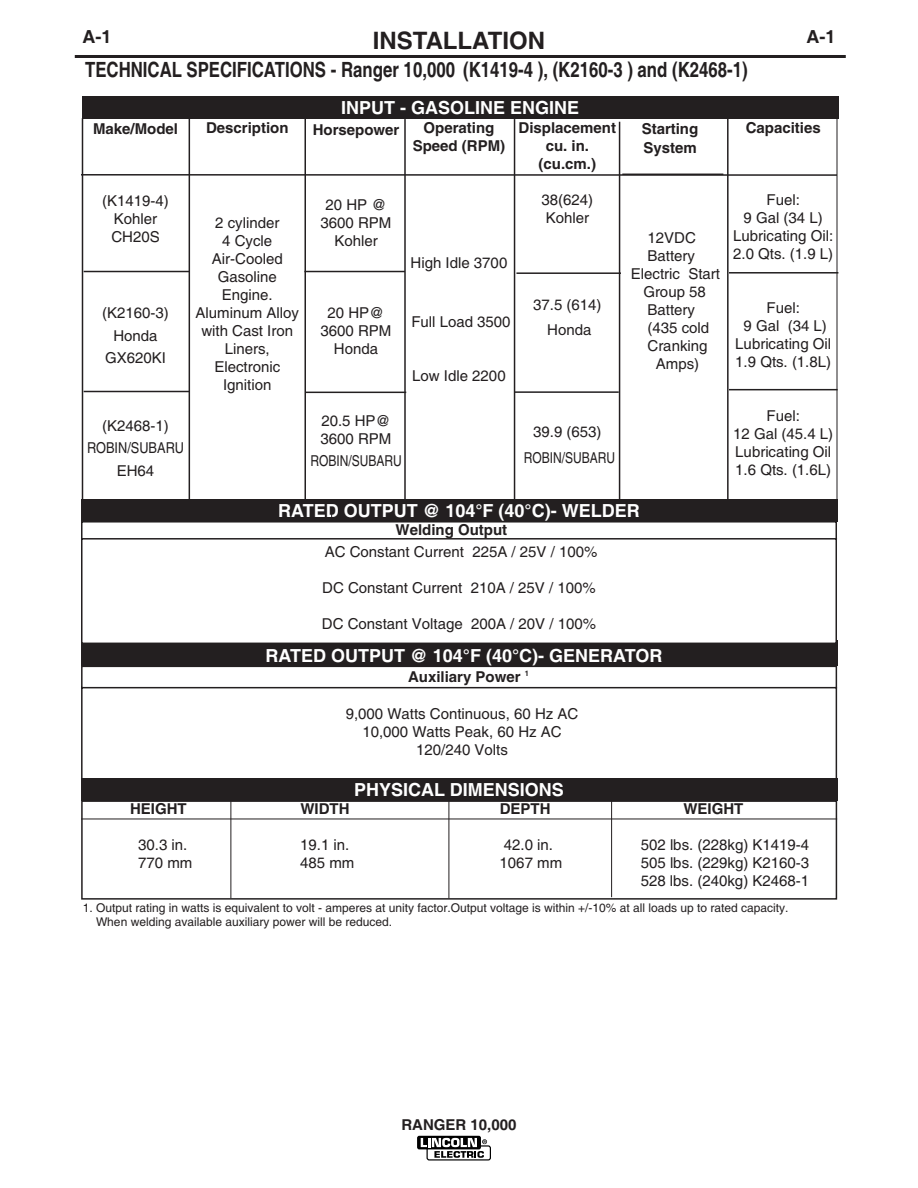
<style>
.page{position:relative;width:918px;height:1188px;background:#fff}
.page>*{position:absolute;margin:0;border:0;box-sizing:border-box;transform-origin:0 0}
.t1{font:700 24px "Helvetica";color:#231f20}
.t2{font:700 21px "Helvetica";color:#231f20;scale:.8 1}
.t3{font:700 18px "Helvetica";color:#fff}
.t4{font:700 18px "Helvetica";color:#231f20}
.t5{font:15px/18px "Helvetica";color:#231f20;text-align:center}
.t6{font:700 15px/18px "Helvetica";color:#231f20;text-align:center}
.t7{font:15px "Helvetica";color:#231f20;scale:.8 1}
.t8{font:12px/14.4px "Helvetica";color:#231f20}
</style>
<div class="page">
<svg style="left:417px;top:1136px;width:64px;height:13px"></svg>
<svg style="left:421px;top:1138px;width:70px;height:23px"></svg>
<hr style="left:75px;top:55px;width:771px;height:3px;background:#231f20">
<div style="left:82px;top:96px;width:756px;height:23px;background:#231f20"></div>
<div style="left:81px;top:500px;width:756px;height:22px;background:#231f20"></div>
<div style="left:81px;top:800px;width:756px;height:100px;border:2px solid #231f20"></div>
<div style="left:81px;top:640px;width:756px;height:26px;background:#231f20"></div>
<svg style="left:81px;top:520px;width:757px;height:125px"></svg>
<svg style="left:81px;top:665px;width:757px;height:116px"></svg>
<div style="left:81px;top:779px;width:756px;height:22px;background:#231f20"></div>
<hr style="left:81px;top:819px;width:756px;height:1px;background:#231f20">
<hr style="left:231px;top:799px;width:1px;height:99px;background:#231f20">
<hr style="left:449px;top:800px;width:1px;height:98px;background:#231f20">
<hr style="left:611px;top:798px;width:1px;height:99px;background:#231f20">
<hr style="left:304px;top:109px;width:2px;height:394px;background:#231f20">
<hr style="left:189px;top:116px;width:1px;height:386px;background:#231f20">
<hr style="left:404px;top:119px;width:2px;height:383px;background:#231f20">
<hr style="left:514px;top:119px;width:1px;height:383px;background:#231f20">
<hr style="left:619px;top:122px;width:1px;height:380px;background:#231f20">
<hr style="left:82px;top:118px;width:1px;height:384px;background:#231f20">
<hr style="left:84px;top:271px;width:105px;height:1px;background:#231f20">
<hr style="left:84px;top:391px;width:105px;height:1px;background:#231f20">
<hr style="left:304px;top:271px;width:101px;height:1px;background:#231f20">
<hr style="left:306px;top:392px;width:100px;height:1px;background:#231f20">
<hr style="left:729px;top:272px;width:109px;height:2px;background:#231f20">
<hr style="left:729px;top:389px;width:109px;height:1px;background:#231f20">
<hr style="left:516px;top:272px;width:105px;height:2px;background:#231f20">
<hr style="left:514px;top:391px;width:105px;height:2px;background:#231f20">
<hr style="left:81px;top:174px;width:756px;height:2px;background:#231f20">
<hr style="left:727px;top:119px;width:2px;height:381px;background:#231f20">
<hr style="left:837px;top:118px;width:1px;height:383px;background:#231f20">
<p class="t4" style="left:83px;top:30px;width:30px">A-1</p>
<h2 class="t2" style="left:85px;top:62px;width:830px">TECHNICAL SPECIFICATIONS - Ranger 10,000 (K1419-4 ), (K2160-3 ) and (K2468-1)</h2>
<p class="t3" style="left:341px;top:101px;width:239px">INPUT - GASOLINE ENGINE</p>
<h1 class="t1" style="left:373px;top:31px;width:174px">INSTALLATION</h1>
<p class="t4" style="left:807px;top:30px;width:30px">A-1</p>
<p class="t6" style="left:93px;top:121px;width:86px">Make/Model</p>
<p class="t5" style="left:102px;top:193px;width:68px">(K1419-4)<br>Kohler<br>CH20S</p>
<p class="t5" style="left:102px;top:303px;width:68px;line-height:22.5px">(K2160-3)<br>Honda<br>GX620KI</p>
<p class="t5" style="left:87px;top:415px;width:99px;line-height:22.5px">(K2468-1)<br>ROBIN/SUBARU<br>EH64</p>
<p class="t6" style="left:206px;top:120px;width:84px">Description</p>
<p class="t5" style="left:196px;top:215px;width:105px">2 cylinder<br>4 Cycle<br>Air-Cooled<br>Gasoline<br>Engine.<br>Aluminum Alloy with Cast Iron<br>Liners,<br>Electronic<br>Ignition</p>
<p class="t6" style="left:313px;top:122px;width:88px">Horsepower</p>
<p class="t5" style="left:321px;top:197px;width:72px">20 HP @<br>3600 RPM<br>Kohler</p>
<p class="t5" style="left:321px;top:305px;width:72px">20 HP@<br>3600 RPM<br>Honda</p>
<p class="t6" style="left:413px;top:120px;width:94px">Operating<br>Speed (RPM)</p>
<p class="t6" style="left:519px;top:120px;width:99px">Displacement cu. in. (cu.cm.)</p>
<p class="t5" style="left:542px;top:192px;width:53px;text-align:left">38(624)<br>Kohler</p>
<p class="t5" style="left:411px;top:255px;width:98px">High Idle 3700</p>
<p class="t5" style="left:411px;top:314px;width:101px">Full Load 3500</p>
<p class="t5" style="left:533px;top:293px;width:70px;line-height:25.5px">37.5 (614)<br>Honda</p>
<p class="t5" style="left:412px;top:368px;width:95px">Low Idle 2200</p>
<p class="t5" style="left:321px;top:413px;width:72px;text-align:left">20.5 HP@<br>3600 RPM</p>
<p class="t7" style="left:310px;top:456px;width:116px">ROBIN/SUBARU</p>
<p class="t5" style="left:524px;top:421px;width:93px;line-height:25.5px">39.9 (653)<br>ROBIN/SUBARU</p>
<p class="t6" style="left:642px;top:121px;width:58px;line-height:19.4px;text-align:left">Starting<br>System</p>
<p class="t5" style="left:631px;top:231px;width:91px">12VDC<br>Battery<br>Electric Start<br>Group 58<br>Battery<br>(435 cold<br>Cranking<br>Amps)</p>
<p class="t3" style="left:278px;top:504px;width:363px">RATED OUTPUT @ 104°F (40°C)- WELDER</p>
<p class="t6" style="left:396px;top:522px;width:113px">Welding Output</p>
<p class="t5" style="left:325px;top:544px;width:274px">AC Constant Current 225A / 25V / 100%</p>
<p class="t5" style="left:322px;top:580px;width:275px">DC Constant Current 210A / 25V / 100%</p>
<p class="t5" style="left:322px;top:616px;width:276px">DC Constant Voltage 200A / 20V / 100%</p>
<p class="t6" style="left:408px;top:669px;width:122px">Auxiliary Power <sup>1</sup></p>
<p class="t5" style="left:346px;top:706px;width:234px">9,000 Watts Continuous, 60 Hz AC<br>10,000 Watts Peak, 60 Hz AC<br>120/240 Volts</p>
<p class="t3" style="left:354px;top:783px;width:211px">PHYSICAL DIMENSIONS</p>
<p class="t3" style="left:266px;top:649px;width:398px">RATED OUTPUT @ 104°F (40°C)- GENERATOR</p>
<p class="t6" style="left:746px;top:120px;width:77px">Capacities</p>
<p class="t5" style="left:733px;top:192px;width:102px">Fuel:<br>9 Gal (34 L)<br>Lubricating Oil:<br>2.0 Qts. (1.9 L)</p>
<p class="t5" style="left:735px;top:300px;width:97px">Fuel:<br>9 Gal (34 L)<br>Lubricating Oil<br>1.9 Qts. (1.8L)</p>
<p class="t5" style="left:733px;top:408px;width:102px">Fuel:<br>12 Gal (45.4 L)<br>Lubricating Oil<br>1.6 Qts. (1.6L)</p>
<p class="t6" style="left:130px;top:801px;width:58px">HEIGHT</p>
<p class="t6" style="left:300px;top:801px;width:51px">WIDTH</p>
<p class="t6" style="left:500px;top:801px;width:52px">DEPTH</p>
<p class="t6" style="left:683px;top:801px;width:61px">WEIGHT</p>
<p class="t5" style="left:138px;top:837px;width:51px">30.3 in.</p>
<p class="t5" style="left:300px;top:837px;width:51px">19.1 in.</p>
<p class="t5" style="left:504px;top:837px;width:51px">42.0 in.</p>
<p class="t5" style="left:641px;top:837px;width:170px">502 lbs. (228kg) K1419-4</p>
<p class="t5" style="left:138px;top:855px;width:56px">770 mm</p>
<p class="t5" style="left:300px;top:855px;width:56px">485 mm</p>
<p class="t5" style="left:500px;top:855px;width:64px">1067 mm</p>
<p class="t5" style="left:641px;top:855px;width:170px;text-align:left">505 lbs. (229kg) K2160-3<br>528 lbs. (240kg) K2468-1</p>
<p class="t8" style="left:96px;top:902px;width:694px;text-indent:-13px">1. Output rating in watts is equivalent to volt - amperes at unity factor.Output voltage is within +/-10% at all loads up to rated capacity.<br>When welding available auxiliary power will be reduced.</p>
<p class="t6" style="left:401px;top:1117px;width:117px">RANGER 10,000</p>
</div>
